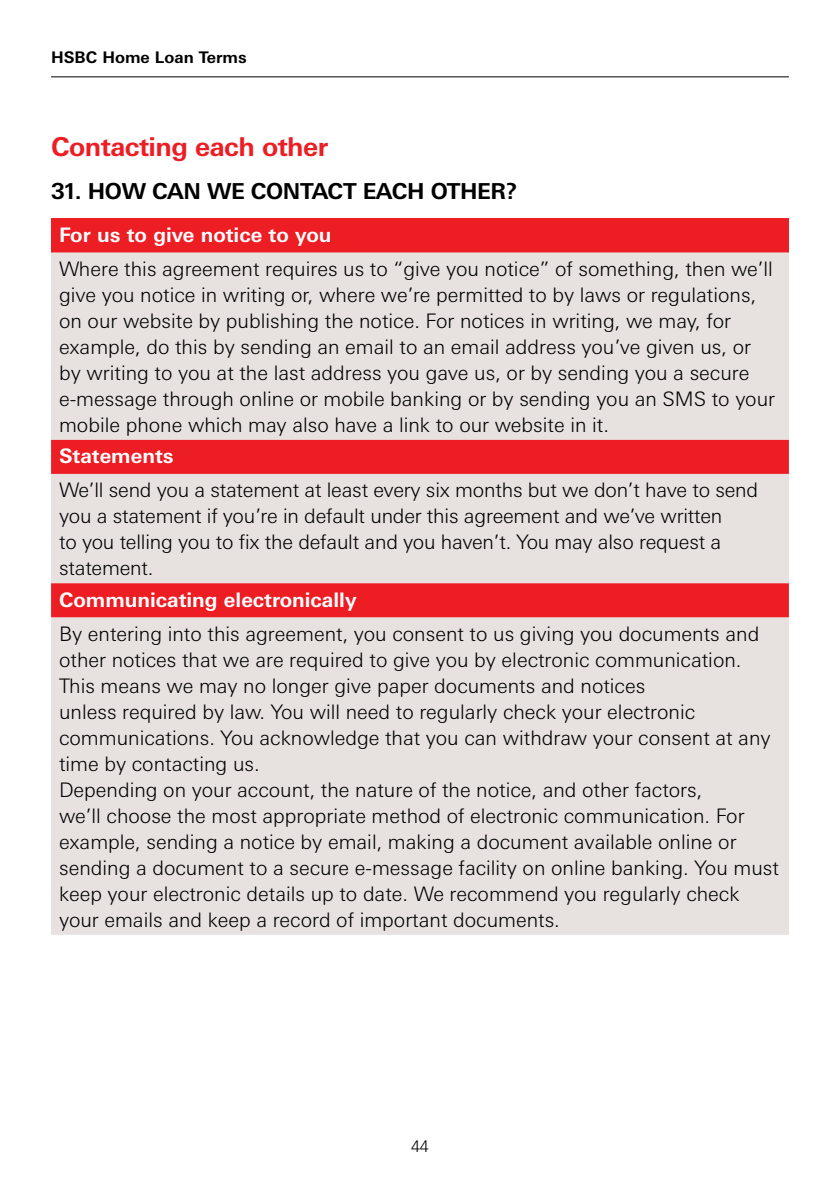
<style>
.page{position:relative;width:840px;height:1191px;background:#fff}
.page>*{position:absolute;margin:0;border:0;box-sizing:border-box;transform-origin:0 0}
.t1{font:700 26px "Univers Nextfor HSBC";letter-spacing:-.02em;color:#ed1d24}
.t2{font:700 22px "Univers Nextfor HSBC";letter-spacing:-.02em;color:#000}
.t3{font:300 20px/26px "Univers Nextfor HSBC";color:#000}
.t4{font:700 20px "Univers Nextfor HSBC";color:#fff}
.t5{font:700 16px "Univers Nextfor HSBC";color:#000}
.t6{font:300 16px "Univers Nextfor HSBC";color:#000}
</style>
<div class="page">
<div style="left:51px;top:218px;width:737px;height:34px;background:#ed1d24"></div>
<div style="left:51px;top:252px;width:737px;height:682px;background:#e7e1df"></div>
<svg style="left:51px;top:440px;width:737px;height:177px;background:#e99697"></svg>
<hr style="left:51px;top:76px;width:737px;height:1px;background:#000">
<p class="t5" style="left:51px;top:46px;width:197px">HSBC Home Loan Terms</p>
<h1 class="t1" style="left:51px;top:128px;width:278px">Contacting each other</h1>
<p class="t2" style="left:51px;top:176px;width:467px">31. HOW CAN WE CONTACT EACH OTHER?</p>
<p class="t4" style="left:59px;top:220px;width:274px">For us to give notice to you</p>
<p class="t3" style="left:59px;top:254px;width:717px">Where this agreement requires us to “give you notice” of something, then we’ll give you notice in writing or, where we’re permitted to by laws or regulations, on our website by publishing the notice. For notices in writing, we may, for example, do this by sending an email to an email address you’ve given us, or by writing to you at the last address you gave us, or by sending you a secure e-message through online or mobile banking or by sending you an SMS to your mobile phone which may also have a link to our website in it.</p>
<p class="t4" style="left:59px;top:442px;width:116px">Statements</p>
<p class="t3" style="left:59px;top:476px;width:700px">We’ll send you a statement at least every six months but we don’t have to send you a statement if you’re in default under this agreement and we’ve written<br>to you telling you to fix the default and you haven’t. You may also request a statement.</p>
<p class="t4" style="left:59px;top:585px;width:299px">Communicating electronically</p>
<p class="t3" style="left:59px;top:619px;width:721px">By entering into this agreement, you consent to us giving you documents and other notices that we are required to give you by electronic communication.<br>This means we may no longer give paper documents and notices<br>unless required by law. You will need to regularly check your electronic communications. You acknowledge that you can withdraw your consent at any time by contacting us.<br>Depending on your account, the nature of the notice, and other factors,<br>we’ll choose the most appropriate method of electronic communication. For example, sending a notice by email, making a document available online or sending a document to a secure e-message facility on online banking. You must keep your electronic details up to date. We recommend you regularly check your emails and keep a record of important documents.</p>
<p class="t6" style="left:411px;top:1135px;width:19px">44</p>
</div>
